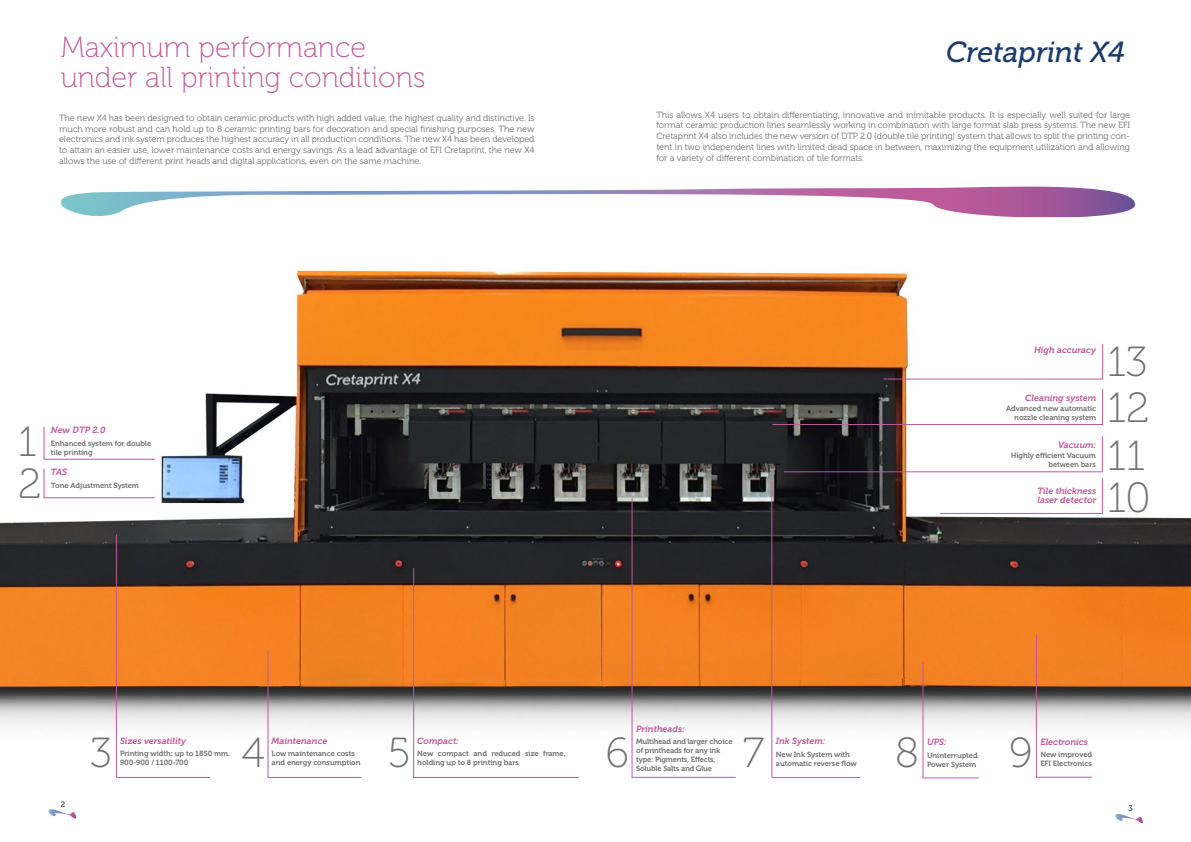
<style>
.page{position:relative;width:1191px;height:842px;background:#fff}
.page>*{position:absolute;margin:0;border:0;box-sizing:border-box;transform-origin:0 0}
.t1{font:42px/90.3px "Museo 100";color:#707172}
.t2{font:29px/30px "Museo 100";color:#bd5a9a}
.t3{font:italic 29px "Museo 500";color:#1d3c6b}
.t4{font:9px/10.8px "Museo 300";letter-spacing:-.01em;color:#707172;text-align:justify}
.t5{font:italic 9px/9.5px "Museo 700";color:#bd5a9a}
.t6{font:8px "Museo 500";color:#1d3c6b}
.t7{font:7.5px/9px "Museo 700";letter-spacing:-.01em;color:#707172}
</style>
<div class="page">
<svg style="left:1115px;top:814px;width:28px;height:10px"></svg>
<svg style="left:48px;top:809px;width:29px;height:10px"></svg>
<img style="left:0;top:270px;width:1191px;height:486px">
<hr style="left:44px;top:497px;width:111px;height:1px;background:#bd5a9a">
<hr style="left:44px;top:459px;width:111px;height:1px;background:#bd5a9a">
<svg style="left:44px;top:469px;width:1px;height:29px"></svg>
<hr style="left:44px;top:427px;width:1px;height:32px;background:#bd5a9a">
<hr style="left:883px;top:378px;width:220px;height:1px;background:#bd5a9a">
<hr style="left:772px;top:424px;width:331px;height:1px;background:#bd5a9a">
<hr style="left:939px;top:513px;width:163px;height:1px;background:#bd5a9a">
<hr style="left:783px;top:471px;width:319px;height:1px;background:#bd5a9a">
<hr style="left:922px;top:662px;width:1px;height:116px;background:#bd5a9a">
<hr style="left:1035px;top:635px;width:1px;height:143px;background:#bd5a9a">
<hr style="left:1102px;top:344px;width:1px;height:35px;background:#bd5a9a">
<hr style="left:1102px;top:389px;width:1px;height:35px;background:#bd5a9a">
<hr style="left:1101px;top:478px;width:1px;height:35px;background:#bd5a9a">
<hr style="left:1101px;top:436px;width:1px;height:35px;background:#bd5a9a">
<svg style="left:61px;top:187px;width:1074px;height:31px"></svg>
<hr style="left:772px;top:777px;width:88px;height:1px;background:#bd5a9a">
<hr style="left:923px;top:777px;width:55px;height:1px;background:#bd5a9a">
<hr style="left:1035px;top:777px;width:57px;height:1px;background:#bd5a9a">
<hr style="left:771px;top:481px;width:1px;height:296px;background:#bd5a9a">
<hr style="left:632px;top:777px;width:104px;height:1px;background:#bd5a9a">
<hr style="left:631px;top:498px;width:1px;height:280px;background:#bd5a9a">
<hr style="left:414px;top:777px;width:165px;height:1px;background:#bd5a9a">
<hr style="left:268px;top:777px;width:93px;height:1px;background:#bd5a9a">
<hr style="left:116px;top:777px;width:94px;height:1px;background:#bd5a9a">
<hr style="left:413px;top:568px;width:1px;height:210px;background:#bd5a9a">
<hr style="left:267px;top:651px;width:1px;height:127px;background:#bd5a9a">
<hr style="left:116px;top:535px;width:1px;height:243px;background:#bd5a9a">
<h2 class="t2" style="left:61px;top:33px;width:366px">Maximum performance under all printing conditions</h2>
<p class="t4" style="left:59px;top:112px;width:477px">The new X4 has been designed to obtain ceramic products with high added value, the highest quality and distinctive. Is much more robust and can hold up to 8 ceramic printing bars for decoration and special finishing purposes. The new electronics and ink system produces the highest accuracy in all production conditions. The new X4 has been developed to attain an easier use, lower maintenance costs and energy savings. As a lead advantage of EFI Cretaprint, the new X4 allows the use of different print heads and digital applications, even on the same machine.</p>
<h1 class="t1" style="left:18px;top:398px;width:20px">1</h1>
<h1 class="t1" style="left:18px;top:439px;width:25px">2</h1>
<p class="t5" style="left:51px;top:425px;width:56px">New DTP 2.0</p>
<p class="t7" style="left:51px;top:439px;width:102px">Enhanced system for double tile printing</p>
<p class="t5" style="left:51px;top:468px;width:18px">TAS</p>
<p class="t7" style="left:51px;top:481px;width:90px">Tone Adjustment System</p>
<h2 class="t3" style="left:946px;top:36px;width:181px">Cretaprint X4</h2>
<p class="t4" style="left:656px;top:109px;width:475px">This allows X4 users to obtain differentiating, innovative and inimitable products. It is especially well suited for large format ceramic production lines seamlessly working in combination with large format slab press systems. The new EFI Cretaprint X4 also includes the new version of DTP 2.0 (double tile printing) system that allows to split the printing con&shy;tent in two independent lines with limited dead space in between, maximizing the equipment utilization and allowing for a variety of different combination of tile formats.</p>
<p class="t5" style="left:1034px;top:345px;width:63px">High accuracy</p>
<p class="t5" style="left:1025px;top:393px;width:73px">Cleaning system</p>
<p class="t7" style="left:1006px;top:404px;width:92px;text-align:right">Advanced new automatic nozzle cleaning system</p>
<p class="t5" style="left:1058px;top:440px;width:39px">Vacuum:</p>
<p class="t7" style="left:1010px;top:451px;width:87px;text-align:right">Highly efficient Vacuum between bars</p>
<p class="t5" style="left:1037px;top:486px;width:60px">Tile thickness laser detector</p>
<h1 class="t1" style="left:1107px;top:318px;width:42px">13</h1>
<h1 class="t1" style="left:1107px;top:363px;width:45px">12<br>10</h1>
<h1 class="t1" style="left:1107px;top:411px;width:39px">11</h1>
<p class="t6" style="left:61px;top:799px;width:6px">2</p>
<p class="t5" style="left:120px;top:736px;width:68px">Sizes versatility</p>
<p class="t5" style="left:272px;top:736px;width:57px">Maintenance</p>
<p class="t5" style="left:417px;top:736px;width:43px">Compact:</p>
<h1 class="t1" style="left:90px;top:708px;width:23px">3</h1>
<h1 class="t1" style="left:242px;top:708px;width:25px">4</h1>
<h1 class="t1" style="left:387px;top:708px;width:25px">5</h1>
<p class="t7" style="left:120px;top:749px;width:112px">Printing width: up to 1850 mm.<br>900-900 / 1100-700</p>
<p class="t7" style="left:272px;top:749px;width:91px">Low maintenance costs and energy consumption</p>
<p class="t7" style="left:417px;top:749px;width:150px">New compact and reduced size frame, holding up to 8 printing bars</p>
<h1 class="t1" style="left:606px;top:708px;width:25px">6</h1>
<p class="t5" style="left:636px;top:724px;width:50px">Printheads:</p>
<p class="t7" style="left:636px;top:737px;width:98px">Multihead and larger choice of printheads for any ink type: Pigments, Effects,<br>Soluble Salts and Glue</p>
<h1 class="t1" style="left:742px;top:708px;width:22px">7</h1>
<p class="t5" style="left:776px;top:736px;width:51px">Ink System:</p>
<p class="t7" style="left:776px;top:750px;width:82px">New Ink System with automatic reverse flow</p>
<h1 class="t1" style="left:895px;top:708px;width:25px">8</h1>
<h1 class="t1" style="left:1009px;top:708px;width:25px">9</h1>
<p class="t5" style="left:927px;top:737px;width:21px">UPS:</p>
<p class="t5" style="left:1040px;top:737px;width:49px">Electronics</p>
<p class="t7" style="left:927px;top:751px;width:52px">Uninterrupted<br>Power System</p>
<p class="t7" style="left:1040px;top:750px;width:53px">New improved<br>EFI Electronics</p>
<p class="t6" style="left:1128px;top:804px;width:6px">3</p>
</div>
